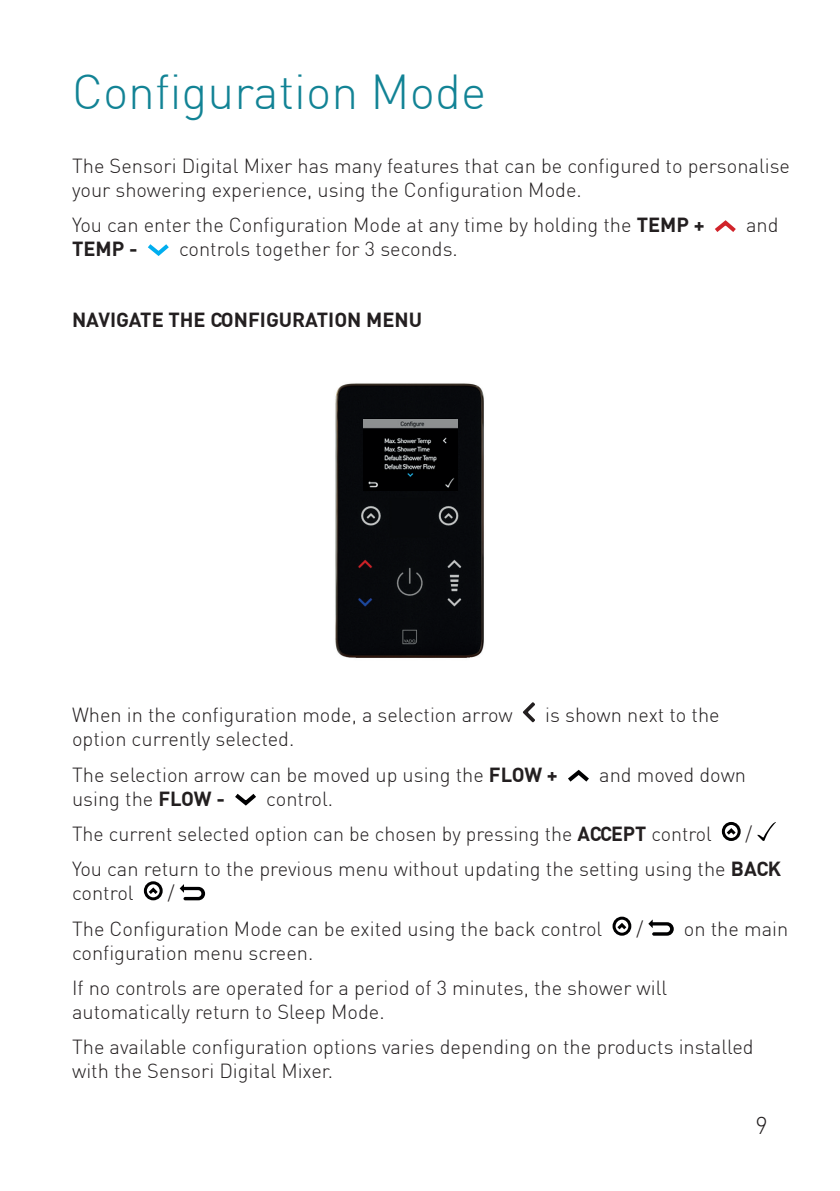
<style>
.page{position:relative;width:840px;height:1191px;background:#fff}
.page>*{position:absolute;margin:0;border:0;box-sizing:border-box;transform-origin:0 0}
.t1{font:300 48px "DIN";color:#128395}
.t2{font:300 24px "DIN";color:#231f20}
.t3{font:300 20px/35.4px "DIN";color:#231f20}
.t4{font:700 20px "DIN";color:#231f20}
.s1{font-weight:700}
</style>
<div class="page">
<svg style="left:715px;top:220px;width:21px;height:12px"></svg>
<svg style="left:148px;top:244px;width:21px;height:12px"></svg>
<svg style="left:522px;top:702px;width:13px;height:20px"></svg>
<svg style="left:568px;top:769px;width:21px;height:13px"></svg>
<svg style="left:235px;top:793px;width:21px;height:13px"></svg>
<svg style="left:721px;top:822px;width:20px;height:19px"></svg>
<svg style="left:757px;top:822px;width:18px;height:19px"></svg>
<svg style="left:143px;top:881px;width:20px;height:20px"></svg>
<svg style="left:179px;top:884px;width:26px;height:16px"></svg>
<svg style="left:612px;top:916px;width:20px;height:20px"></svg>
<svg style="left:648px;top:919px;width:25px;height:16px"></svg>
<img style="left:335px;top:383px;width:149px;height:275px">
<img style="left:363px;top:419px;width:94px;height:71px">
<h1 class="t1" style="left:72px;top:63px;width:415px">Configuration Mode</h1>
<p class="t3" style="left:72px;top:153px;width:719px;line-height:24px">The Sensori Digital Mixer has many features that can be configured to personalise your showering experience, using the Configuration Mode.</p>
<p class="t3" style="left:72px;top:207px;width:633px">You can enter the Configuration Mode at any time by holding the <span class="s1">TEMP +</span></p>
<p class="t3" style="left:745px;top:207px;width:34px">and</p>
<p class="t4" style="left:72px;top:236px;width:67px">TEMP -</p>
<p class="t3" style="left:179px;top:231px;width:280px">controls together for 3 seconds.</p>
<p class="t4" style="left:72px;top:306px;width:351px">NAVIGATE THE CONFIGURATION MENU</p>
<p class="t3" style="left:72px;top:697px;width:442px">When in the configuration mode, a selection arrow</p>
<p class="t3" style="left:545px;top:697px;width:176px">is shown next to the</p>
<p class="t3" style="left:72px;top:721px;width:487px">option currently selected.<br>The selection arrow can be moved up using the <span class="s1">FLOW +</span></p>
<p class="t3" style="left:599px;top:756px;width:148px">and moved down</p>
<p class="t3" style="left:72px;top:780px;width:154px">using the <span class="s1">FLOW -</span></p>
<p class="t3" style="left:72px;top:780px;width:641px;text-indent:194px">control.<br>The current selected option can be chosen by pressing the <span class="s1">ACCEPT</span> control</p>
<p class="t3" style="left:72px;top:816px;width:710px;text-indent:673px">/<br>You can return to the previous menu without updating the setting using the <span class="s1">BACK</span></p>
<p class="t3" style="left:72px;top:875px;width:63px">control</p>
<p class="t3" style="left:72px;top:875px;width:531px;text-indent:96px">/<br>The Configuration Mode can be exited using the back control</p>
<p class="t3" style="left:636px;top:910px;width:8px">/</p>
<p class="t3" style="left:683px;top:910px;width:106px">on the main</p>
<p class="t3" style="left:72px;top:934px;width:596px">configuration menu screen.<br>If no controls are operated for a period of 3 minutes, the shower will</p>
<p class="t3" style="left:72px;top:994px;width:682px">automatically return to Sleep Mode.<br>The available configuration options varies depending on the products installed</p>
<p class="t3" style="left:72px;top:1053px;width:262px">with the Sensori Digital Mixer.</p>
<p class="t2" style="left:755px;top:1110px;width:14px">9</p>
</div>
